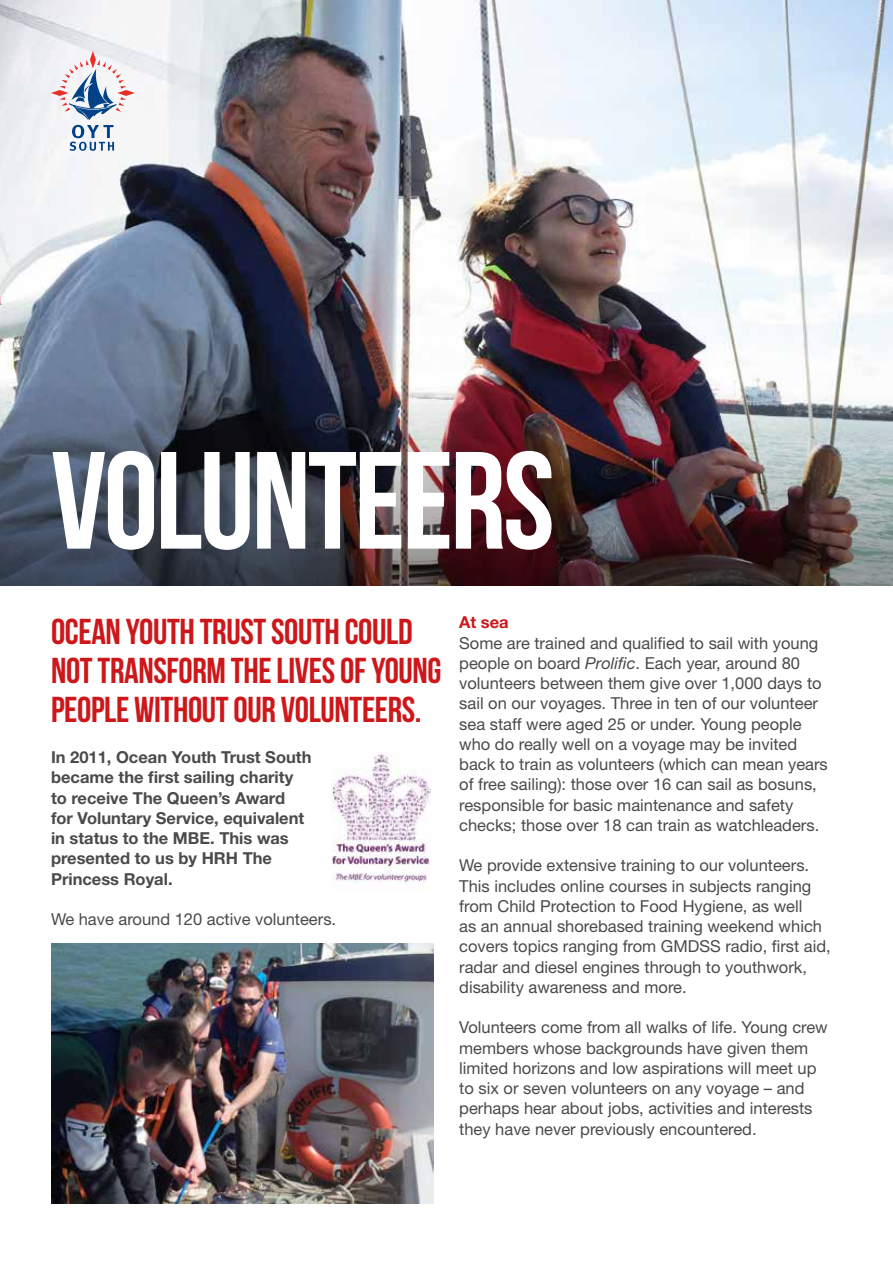
<style>
.page{position:relative;width:893px;height:1263px;background:#fff}
.page>*{position:absolute;margin:0;border:0;box-sizing:border-box;transform-origin:0 0}
.t1{font:138px "Bebas Neue";letter-spacing:-.02em;color:#fff}
.t2{font:36px/39px "Bebas Neue";letter-spacing:-.01em;color:#cd171a}
.t3{font:16.5px/20.2px "Helvetica Neue LT Std";color:#4a4a49}
.t4{font:700 16.5px/20.2px "Helvetica Neue LT Std";color:#4a4a49}
.t5{font:700 16.5px "Helvetica Neue LT Std";color:#cd171a}
.s1{font-style:italic}
</style>
<div class="page">
<img style="left:0;top:0;width:893px;height:387px">
<img style="left:51px;top:943px;width:383px;height:260px">
<img style="left:332px;top:753px;width:99px;height:130px">
<img style="left:0;top:387px;width:893px;height:198px">
<svg style="left:51px;top:51px;width:84px;height:100px"></svg>
<h1 class="t1" style="left:51px;top:425px;width:505px">VOLUNTEERS</h1>
<h2 class="t2" style="left:51px;top:611px;width:392px">OCEAN YOUTH TRUST SOUTH COULD<br>NOT TRANSFORM THE LIVES OF YOUNG<br>PEOPLE WITHOUT OUR VOLUNTEERS.</h2>
<p class="t5" style="left:459px;top:612px;width:51px">At sea</p>
<p class="t3" style="left:459px;top:632px;width:370px">Some are trained and qualified to sail with young people on board <span class="s1">Prolific</span>. Each year, around 80 volunteers between them give over 1,000 days to sail on our voyages. Three in ten of our volunteer sea staff were aged 25 or under. Young people who do really well on a voyage may be invited back to train as volunteers (which can mean years of free sailing): those over 16 can sail as bosuns, responsible for basic maintenance and safety checks; those over 18 can train as watchleaders.</p>
<p class="t3" style="left:459px;top:855px;width:373px">We provide extensive training to our volunteers.<br>This includes online courses in subjects ranging from Child Protection to Food Hygiene, as well<br>as an annual shorebased training weekend which covers topics ranging from GMDSS radio, first aid, radar and diesel engines through to youthwork, disability awareness and more.</p>
<p class="t3" style="left:459px;top:1017px;width:370px">Volunteers come from all walks of life. Young crew members whose backgrounds have given them limited horizons and low aspirations will meet up to six or seven volunteers on any voyage – and perhaps hear about jobs, activities and interests they have never previously encountered.</p>
<p class="t4" style="left:51px;top:747px;width:262px">In 2011, Ocean Youth Trust South became the first sailing charity to receive The Queen’s Award<br>for Voluntary Service, equivalent in status to the MBE. This was presented to us by HRH The<br>Princess Royal.</p>
<p class="t3" style="left:51px;top:909px;width:287px">We have around 120 active volunteers.</p>
</div>
